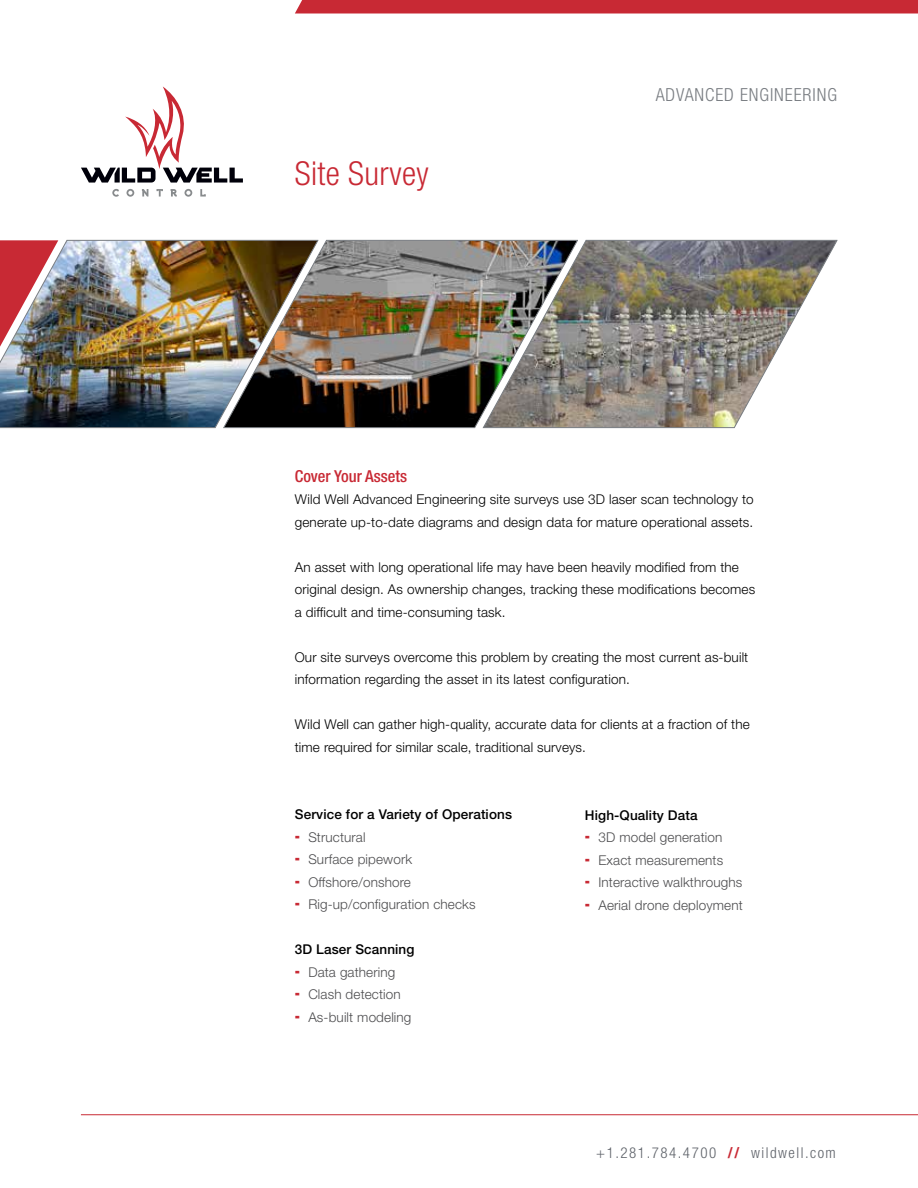
<style>
.page{position:relative;width:918px;height:1188px;background:#fff}
.page>*{position:absolute;margin:0;border:0;box-sizing:border-box;transform-origin:0 0}
.t1{font:300 condensed 33px "Helvetica Neue LT Std";letter-spacing:.01em;color:#c82934}
.t2{font:300 condensed 18px "Helvetica Neue LT Std";letter-spacing:.05em;color:#797d82}
.t3{font:500 condensed 16.5px "Helvetica Neue";color:#c82934}
.t4{font:300 condensed 15px "Helvetica Neue LT Std";letter-spacing:.1em;color:#5f636a}
.t5{font:300 13.5px/22.5px "Helvetica Neue";letter-spacing:.01em;color:#000}
.t6{font:300 13.5px/22.5px "Helvetica Neue";letter-spacing:.01em;color:#4d4d4f}
.t7{font:500 13.5px "Helvetica Neue";letter-spacing:.01em;color:#000}
.s1{font-family:"Helvetica Neue";font-weight:700;color:#c82934}
</style>
<div class="page">
<svg style="left:295px;top:0;width:623px;height:14px;background:#ca313c"></svg>
<svg style="left:112px;top:189px;width:7px;height:8px"></svg>
<svg style="left:127px;top:189px;width:7px;height:8px"></svg>
<svg style="left:142px;top:189px;width:6px;height:8px"></svg>
<svg style="left:156px;top:189px;width:7px;height:8px"></svg>
<svg style="left:171px;top:189px;width:6px;height:8px"></svg>
<svg style="left:185px;top:189px;width:7px;height:8px"></svg>
<svg style="left:200px;top:189px;width:6px;height:8px"></svg>
<svg style="left:81px;top:87px;width:162px;height:96px"></svg>
<hr style="left:81px;top:1114px;width:837px;height:1px;background:#c82934">
<img style="left:578px;top:240px;width:259px;height:188px">
<img style="left:0;top:240px;width:224px;height:188px">
<img style="left:224px;top:240px;width:354px;height:188px">
<h1 class="t1" style="left:295px;top:154px;width:135px">Site Survey</h1>
<h2 class="t2" style="left:656px;top:85px;width:183px">ADVANCED ENGINEERING</h2>
<p class="t3" style="left:295px;top:466px;width:114px">Cover Your Assets</p>
<p class="t5" style="left:295px;top:488px;width:460px">Wild Well Advanced Engineering site surveys use 3D laser scan technology to generate up-to-date diagrams and design data for mature operational assets.</p>
<p class="t5" style="left:295px;top:555px;width:462px">An asset with long operational life may have been heavily modified from the original design. As ownership changes, tracking these modifications becomes a difficult and time-consuming task.</p>
<p class="t5" style="left:295px;top:645px;width:455px">Our site surveys overcome this problem by creating the most current as-built information regarding the asset in its latest configuration.</p>
<p class="t5" style="left:295px;top:713px;width:457px">Wild Well can gather high-quality, accurate data for clients at a fraction of the time required for similar scale, traditional surveys.</p>
<p class="t7" style="left:295px;top:806px;width:219px">Service for a Variety of Operations</p>
<p class="t6" style="left:308px;top:825px;width:169px">Structural<br>Surface pipework<br>Offshore/onshore<br>Rig-up/configuration checks</p>
<p class="t7" style="left:295px;top:941px;width:121px">3D Laser Scanning</p>
<p class="t6" style="left:308px;top:960px;width:105px">Data gathering<br>Clash detection<br>As-built modeling</p>
<p class="t7" style="left:585px;top:807px;width:114px">High-Quality Data</p>
<p class="t6" style="left:598px;top:826px;width:146px">3D model generation<br>Exact measurements<br>Interactive walkthroughs<br>Aerial drone deployment</p>
<p class="t4" style="left:596px;top:1144px;width:241px">+1.281.784.4700 <span class="s1">//</span> wildwell.com</p>
</div>
